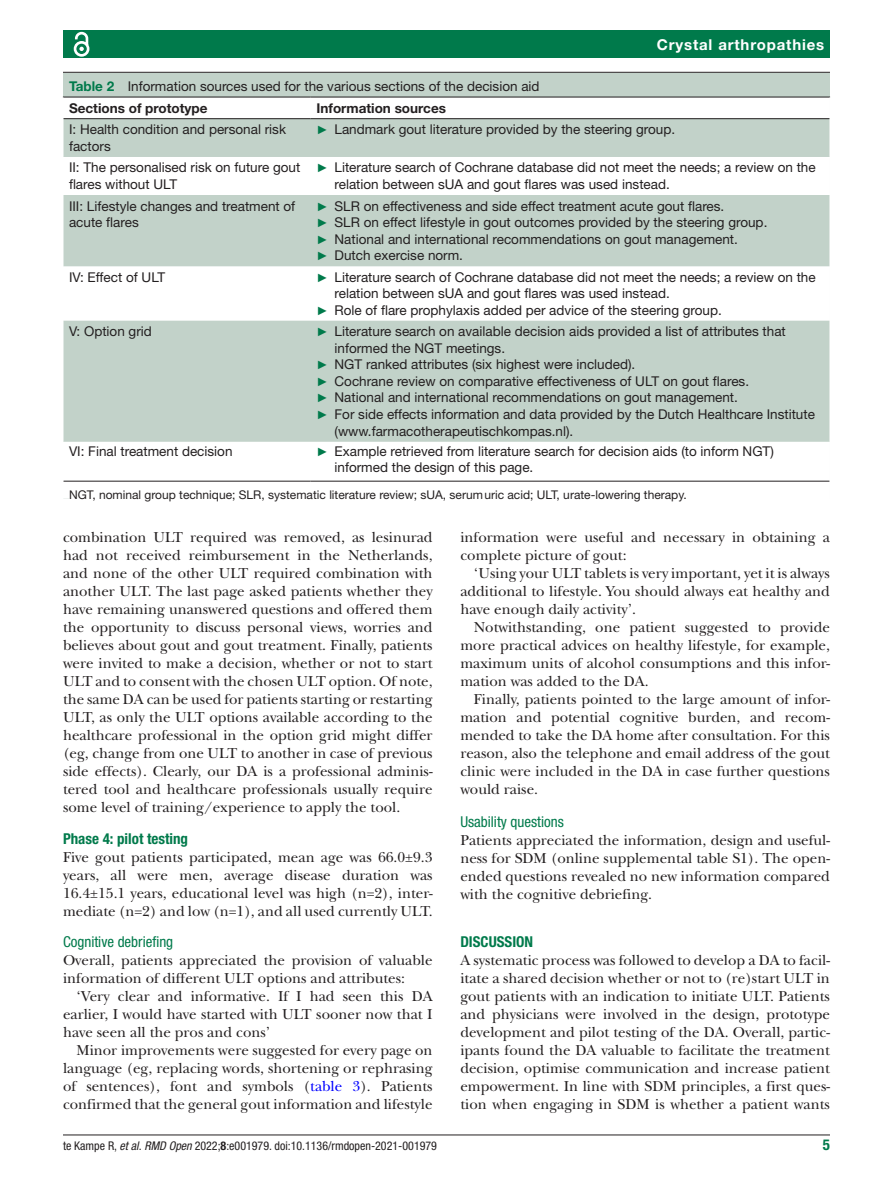
<style>
.page{position:relative;width:893px;height:1191px;background:#fff}
.page>*{position:absolute;margin:0;border:0;box-sizing:border-box;transform-origin:0 0}
.t1{font:15px/18px "New Baskerville";color:#231f20;text-align:justify}
.t2{font:condensed 15px "Helvetica Neue LT Std";color:#007a4b}
.t3{font:700 condensed 15px "Helvetica Neue LT Std";color:#007a4b}
.t4{font:700 15px "Helvetica Neue LT Std";letter-spacing:.055em;color:#fff}
.t5{font:13.5px/16.5px "Helvetica Neue LT Std";color:#231f20}
.t6{font:700 13.5px "Helvetica Neue LT Std";color:#231f20}
.t7{font:12px "Helvetica Neue LT Std";color:#231f20}
.t8{font:condensed 12px "Helvetica Neue LT Std";color:#231f20}
.s1{font-weight:700;color:#007a4b}
.s2{font-weight:700}
.s3{font-family:"Arial";font-size:12px;color:#007a4b}
.s4{color:#00f}
.s5{font-style:italic}
</style>
<div class="page">
<hr style="left:63px;top:1134px;width:767px;height:1px;background:#231f20">
<div style="left:63px;top:31px;width:767px;height:27px;background:#007a4b"></div>
<svg style="left:73px;top:31px;width:17px;height:26px"></svg>
<div style="left:63px;top:73px;width:767px;height:426px;background:#c2d2c9"></div>
<hr style="left:63px;top:72px;width:767px;height:1px;background:#231f20">
<div style="left:64px;top:98px;width:766px;height:401px;background:#fff"></div>
<svg style="left:64px;top:119px;width:766px;height:322px"></svg>
<hr style="left:63px;top:97px;width:247px;height:1px;background:#231f20">
<hr style="left:63px;top:118px;width:248px;height:1px;background:#231f20">
<hr style="left:310px;top:97px;width:520px;height:1px;background:#231f20">
<hr style="left:310px;top:118px;width:520px;height:1px;background:#231f20">
<hr style="left:63px;top:481px;width:248px;height:1px;background:#231f20">
<hr style="left:310px;top:481px;width:520px;height:1px;background:#231f20">
<svg style="left:63px;top:97px;width:1px;height:22px"></svg>
<hr style="left:63px;top:119px;width:1px;height:38px;background:#fff">
<hr style="left:63px;top:157px;width:1px;height:38px;background:#fff">
<hr style="left:63px;top:195px;width:1px;height:71px;background:#fff">
<hr style="left:63px;top:266px;width:1px;height:55px;background:#fff">
<hr style="left:63px;top:321px;width:1px;height:120px;background:#fff">
<hr style="left:63px;top:441px;width:1px;height:40px;background:#fff">
<svg style="left:63px;top:481px;width:1px;height:18px"></svg>
<hr style="left:69px;top:498px;width:761px;height:1px;background:#fff">
<p class="t5" style="left:69px;top:75px;width:472px;line-height:22px"><span class="s1">Table 2</span> Information sources used for the various sections of the decision aid<br><span class="s2">Sections of prototype</span></p>
<p class="t6" style="left:316px;top:99px;width:131px">Information sources</p>
<p class="t4" style="left:657px;top:35px;width:169px">Crystal arthropathies</p>
<p class="t5" style="left:69px;top:121px;width:219px">I: Health condition and personal risk factors</p>
<p class="t5" style="left:316px;top:121px;width:360px"><span class="s3">►</span> Landmark gout literature provided by the steering group.</p>
<p class="t5" style="left:69px;top:159px;width:233px">II: The personalised risk on future gout flares without ULT</p>
<p class="t5" style="left:334px;top:159px;width:483px;text-indent:-18px"><span class="s3">►</span> Literature search of Cochrane database did not meet the needs; a review on the relation between sUA and gout flares was used instead.</p>
<p class="t5" style="left:69px;top:197px;width:228px">III: Lifestyle changes and treatment of acute flares</p>
<p class="t5" style="left:316px;top:197px;width:452px"><span class="s3">►</span> SLR on effectiveness and side effect treatment acute gout flares.<br><span class="s3">►</span> SLR on effect lifestyle in gout outcomes provided by the steering group. <span class="s3">►</span> National and international recommendations on gout management.<br><span class="s3">►</span> Dutch exercise norm.</p>
<p class="t5" style="left:69px;top:268px;width:98px">IV: Effect of ULT</p>
<p class="t5" style="left:316px;top:268px;width:501px"><span class="s3">►</span> Literature search of Cochrane database did not meet the needs; a review on the</p>
<p class="t5" style="left:334px;top:285px;width:337px">relation between sUA and gout flares was used instead.</p>
<p class="t5" style="left:316px;top:301px;width:407px"><span class="s3">►</span> Role of flare prophylaxis added per advice of the steering group.</p>
<p class="t5" style="left:69px;top:323px;width:84px">V: Option grid</p>
<p class="t5" style="left:316px;top:323px;width:471px"><span class="s3">►</span> Literature search on available decision aids provided a list of attributes that</p>
<p class="t5" style="left:334px;top:340px;width:172px">informed the NGT meetings.</p>
<p class="t5" style="left:316px;top:356px;width:320px"><span class="s3">►</span> NGT ranked attributes (six highest were included).</p>
<p class="t5" style="left:316px;top:373px;width:434px"><span class="s3">►</span> Cochrane review on comparative effectiveness of ULT on gout flares.</p>
<p class="t5" style="left:316px;top:389px;width:423px"><span class="s3">►</span> National and international recommendations on gout management.</p>
<p class="t5" style="left:316px;top:406px;width:500px"><span class="s3">►</span> For side effects information and data provided by the Dutch Healthcare Institute</p>
<p class="t5" style="left:334px;top:422px;width:240px">(www.farmacotherapeutischkompas.nl).</p>
<p class="t5" style="left:69px;top:442px;width:165px">VI: Final treatment decision</p>
<p class="t5" style="left:334px;top:442px;width:441px;text-indent:-18px"><span class="s3">►</span> Example retrieved from literature search for decision aids (to inform NGT) informed the design of this page.</p>
<p class="t7" style="left:69px;top:487px;width:619px">NGT, nominal group technique; SLR, systematic literature review; sUA, serumuric acid; ULT, urate-lowering therapy.</p>
<p class="t1" style="left:63px;top:528px;width:371px">combination ULT required was removed, as lesinurad had not received reimbursement in the Netherlands, and none of the other ULT required combination with another ULT. The last page asked patients whether they have remaining unanswered questions and offered them the opportunity to discuss personal views, worries and believes about gout and gout treatment. Finally, patients were invited to make a decision, whether or not to start ULT and to consent with the chosen ULT option. Of note, the same DA can be used for patients starting or restarting ULT, as only the ULT options available according to the healthcare professional in the option grid might differ (eg, change from one ULT to another in case of previous side effects). Clearly, our DA is a professional adminis&shy;tered tool and healthcare professionals usually require some level of training/experience to apply the tool.</p>
<p class="t3" style="left:63px;top:829px;width:127px">Phase 4: pilot testing</p>
<p class="t1" style="left:63px;top:848px;width:371px">Five gout patients participated, mean age was 66.0±9.3 years, all were men, average disease duration was 16.4±15.1 years, educational level was high (n=2), inter&shy;mediate (n=2) and low (n=1), and all used currently ULT.</p>
<p class="t2" style="left:63px;top:933px;width:112px">Cognitive debriefing</p>
<p class="t1" style="left:63px;top:951px;width:371px">Overall, patients appreciated the provision of valuable information of different ULT options and attributes:</p>
<p class="t1" style="left:63px;top:987px;width:371px;text-indent:14px">‘Very clear and informative. If I had seen this DA earlier, I would have started with ULT sooner now that I have seen all the pros and cons’</p>
<p class="t1" style="left:63px;top:1041px;width:371px;text-indent:14px">Minor improvements were suggested for every page on language (eg, replacing words, shortening or rephrasing of sentences), font and symbols (<span class="s4">table 3</span>). Patients confirmed that the general gout information and lifestyle</p>
<p class="t1" style="left:460px;top:528px;width:371px">information were useful and necessary in obtaining a complete picture of gout:</p>
<p class="t1" style="left:460px;top:564px;width:371px;text-indent:14px">‘Using your ULT tablets is very important, yet it is always additional to lifestyle. You should always eat healthy and have enough daily activity’.</p>
<p class="t1" style="left:460px;top:618px;width:371px;text-indent:14px">Notwithstanding, one patient suggested to provide more practical advices on healthy lifestyle, for example, maximum units of alcohol consumptions and this infor&shy;mation was added to the DA.</p>
<p class="t1" style="left:460px;top:690px;width:371px;text-indent:14px">Finally, patients pointed to the large amount of infor&shy;mation and potential cognitive burden, and recom&shy;mended to take the DA home after consultation. For this reason, also the telephone and email address of the gout clinic were included in the DA in case further questions would raise.</p>
<p class="t2" style="left:460px;top:813px;width:105px">Usability questions</p>
<p class="t1" style="left:460px;top:831px;width:371px">Patients appreciated the information, design and useful&shy;ness for SDM (online supplemental table S1). The open&shy;ended questions revealed no new information compared with the cognitive debriefing.</p>
<p class="t3" style="left:460px;top:933px;width:74px">DISCUSSION</p>
<p class="t1" style="left:460px;top:951px;width:371px">A systematic process was followed to develop a DA to facil&shy;itate a shared decision whether or not to (re)start ULT in gout patients with an indication to initiate ULT. Patients and physicians were involved in the design, prototype development and pilot testing of the DA. Overall, partic&shy;ipants found the DA valuable to facilitate the treatment decision, optimise communication and increase patient empowerment. In line with SDM principles, a first ques&shy;tion when engaging in SDM is whether a patient wants</p>
<p class="t8" style="left:63px;top:1138px;width:376px">te Kampe R, <span class="s5">et al</span>. <span class="s5">RMD Open</span> 2022;<span class="s2">8</span>:e001979. doi:10.1136/rmdopen-2021-001979</p>
<p class="t3" style="left:823px;top:1135px;width:9px">5</p>
</div>
